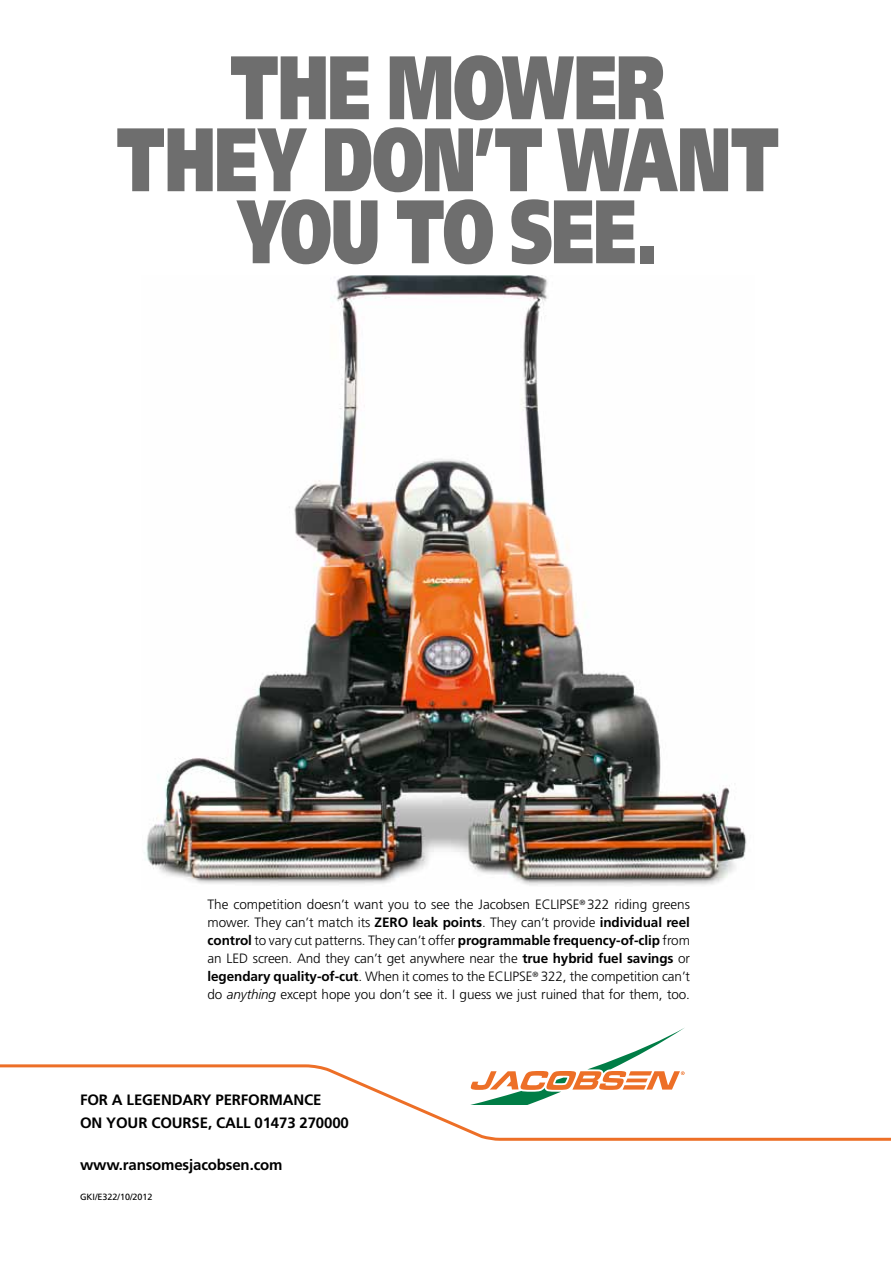
<style>
.page{position:relative;width:891px;height:1263px;background:#fff}
.page>*{position:absolute;margin:0;border:0;box-sizing:border-box;transform-origin:0 0}
.t1{font:900 90px/72px "Frutiger LT Std";letter-spacing:-.015em;color:#6e6e6e;text-align:center;scale:.7 1}
.t2{font:700 15px/22.5px "Frutiger LT Std";letter-spacing:-.01em;color:#000}
.t3{font:300 13.5px/18px "Frutiger LT Std";letter-spacing:-.01em;color:#000;text-align:justify}
.t4{font:9px "Frutiger LT Std";color:#000}
.s1{font-weight:700}
.s2{font-style:italic}
</style>
<div class="page">
<svg style="left:0;top:1064px;width:890px;height:77px"></svg>
<svg style="left:470px;top:1028px;width:215px;height:77px"></svg>
<img style="left:144px;top:275px;width:603px;height:611px">
<p class="t1" style="left:117px;top:51px;width:947px">THE MOWER<br>THEY DON’T WANT<br>YOU TO SEE.</p>
<p class="t3" style="left:207px;top:896px;width:483px">The competition doesn’t want you to see the Jacobsen ECLIPSE<sup>®</sup> 322 riding greens mower. They can’t match its <span class="s1">ZERO leak points</span>. They can’t provide <span class="s1">individual reel control</span> to vary cut patterns. They can’t offer <span class="s1">programmable frequency-of-clip</span> from an LED screen. And they can’t get anywhere near the <span class="s1">true hybrid fuel savings</span> or <span class="s1">legendary quality-of-cut</span>. When it comes to the ECLIPSE<sup>®</sup> 322, the competition can’t do <span class="s2">anything</span> except hope you don’t see it. I guess we just ruined that for them, too.</p>
<p class="t2" style="left:80px;top:1089px;width:270px">FOR A LEGENDARY PERFORMANCE<br>ON YOUR COURSE, CALL 01473 270000</p>
<p class="t2" style="left:80px;top:1153px;width:204px">www.ransomesjacobsen.com</p>
<p class="t4" style="left:80px;top:1191px;width:74px">GKI/E322/10/2012</p>
</div>
